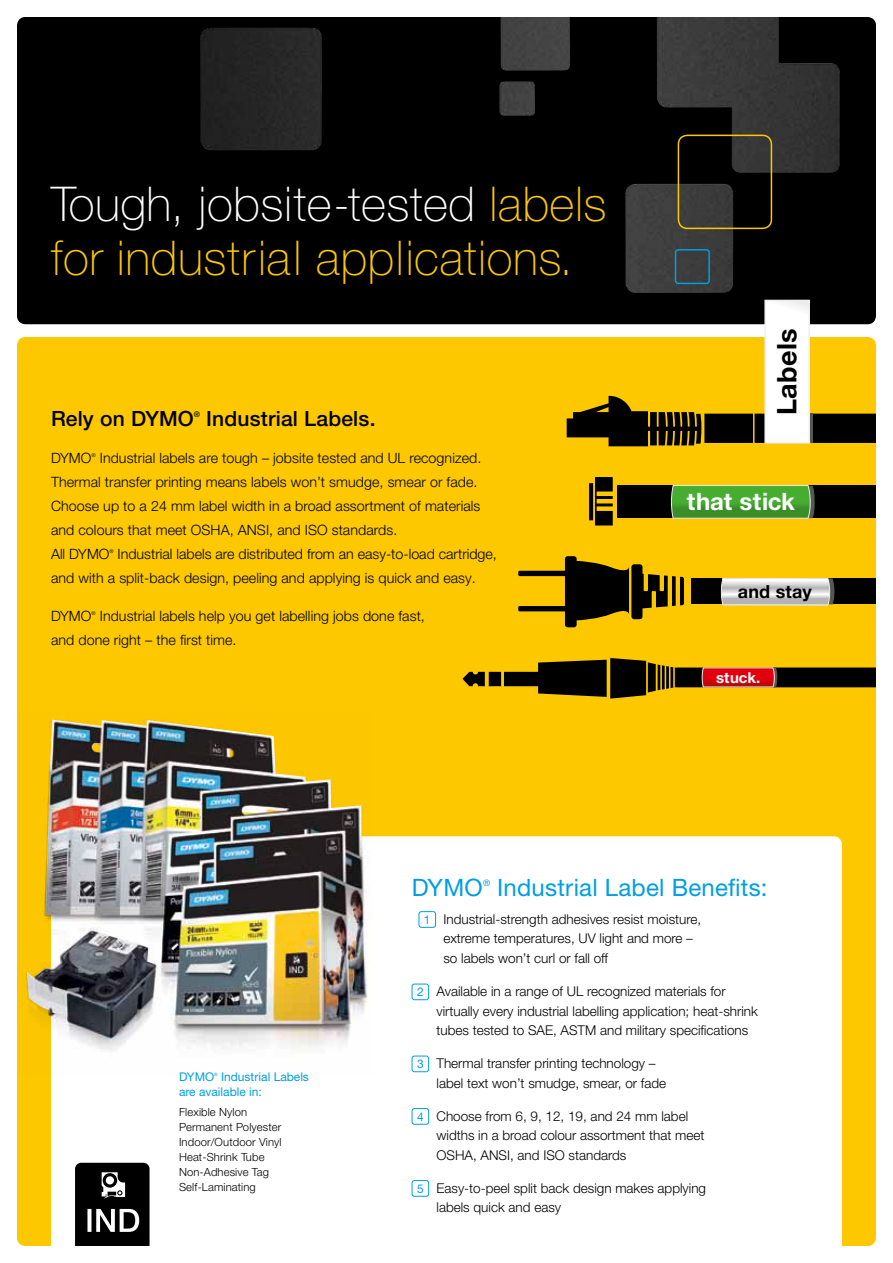
<style>
.page{position:relative;width:893px;height:1263px;background:#fff}
.page>*{position:absolute;margin:0;border:0;box-sizing:border-box;transform-origin:0 0}
.t1{font:100 48px/54px "Helvetica Neue LT Pro";letter-spacing:.01em;color:#fdc800}
.t2{font:700 27px "Helvetica Neue LT Pro";letter-spacing:.01em;color:#000}
.t3{font:24px "Helvetica Neue LT Pro";letter-spacing:.01em;color:#009ee3}
.t4{font:700 24px "Helvetica Neue LT Pro";color:#fff}
.t5{font:500 21px "Helvetica Neue LT Pro";letter-spacing:.01em;color:#000}
.t6{font:700 18px "Helvetica Neue LT Pro";letter-spacing:.01em;color:#000}
.t7{font:700 15px "Helvetica Neue LT Pro";color:#fff}
.t8{font:300 14.25px/24px "Helvetica Neue LT Pro";letter-spacing:.005em;color:#000}
.t9{font:300 13.5px/19.5px "Helvetica Neue LT Pro";color:#000}
.t10{font:12px/15px "Helvetica Neue LT Pro";color:#009ee3}
.t11{font:300 11.25px/15px "Helvetica Neue LT Pro";letter-spacing:.01em;color:#000}
.t12{font:8.85px "Helvetica Neue LT Pro";color:#009ee3}
.t13{font:500 7.8px "Helvetica Neue LT Pro";color:#000}
.t14{font:300 5.25px "Helvetica Neue LT Pro";color:#000}
.t15{font:4.5px "Helvetica Neue LT Pro";color:#009ee3}
.s1{color:#fff}
.s2{font-weight:400;font-size:12px;color:#009ee3}
</style>
<div class="page">
<div style="left:17px;top:337px;width:859px;height:909px;background:#fdc800;border-radius:9px"></div>
<div style="left:17px;top:17px;width:859px;height:307px;background:#000;border-radius:9px"></div>
<img style="left:200px;top:17px;width:640px;height:276px">
<div style="left:51px;top:836px;width:791px;height:427px;background:#fff;border-radius:9px"></div>
<svg style="left:75px;top:1163px;width:75px;height:83px;background:#272727"></svg>
<div style="left:675px;top:249px;width:35px;height:35px;border:2px solid #009ee3;border-radius:3px"></div>
<div style="left:678px;top:135px;width:94px;height:94px;border:2px solid #fdc800;border-radius:9px"></div>
<svg style="left:589px;top:477px;width:24px;height:48px"></svg>
<div style="left:617px;top:486px;width:259px;height:32px;background:#000"></div>
<svg style="left:671px;top:485px;width:144px;height:34px;background:#4ea23a"></svg>
<svg style="left:518px;top:556px;width:166px;height:71px"></svg>
<div style="left:691px;top:578px;width:185px;height:26px;background:#000"></div>
<svg style="left:720px;top:578px;width:115px;height:28px;background:#cdccc8"></svg>
<svg style="left:462px;top:658px;width:414px;height:41px"></svg>
<div style="left:765px;top:300px;width:44px;height:143px;background:#fff"></div>
<div style="left:764px;top:300px;width:46px;height:144px;border:1px solid #ececec"></div>
<svg style="left:567px;top:396px;width:309px;height:50px"></svg>
<img style="left:25px;top:719px;width:348px;height:332px">
<img style="left:27px;top:720px;width:339px;height:317px">
<div style="left:419px;top:911px;width:17px;height:17px;border:1px solid #009ee3;border-radius:2px"></div>
<div style="left:412px;top:984px;width:17px;height:16px;border:1px solid #009ee3;border-radius:2px"></div>
<div style="left:412px;top:1056px;width:17px;height:16px;border:1px solid #009ee3;border-radius:2px"></div>
<div style="left:412px;top:1108px;width:17px;height:16px;border:1px solid #009ee3;border-radius:2px"></div>
<div style="left:412px;top:1180px;width:17px;height:16px;border:1px solid #009ee3;border-radius:2px"></div>
<h1 class="t1" style="left:51px;top:177px;width:557px"><span class="s1">Tough, jobsite-tested</span> labels for industrial applications.</h1>
<h3 class="t5" style="left:51px;top:405px;width:144px">Rely on DYMO</h3>
<p class="t13" style="left:194px;top:410px;width:8px">®</p>
<h3 class="t5" style="left:206px;top:405px;width:171px">Industrial Labels.</h3>
<p class="t8" style="left:51px;top:446px;width:42px">DYMO</p>
<p class="t14" style="left:91px;top:452px;width:6px">®</p>
<p class="t8" style="left:51px;top:446px;width:432px;text-indent:49px">Industrial labels are tough – jobsite tested and UL recognized.<br>Thermal transfer printing means labels won’t smudge, smear or fade.<br>Choose up to a 24 mm label width in a broad assortment of materials and colours that meet OSHA, ANSI, and ISO standards.<br>All DYMO</p>
<p class="t8" style="left:51px;top:542px;width:447px;text-indent:67px">Industrial labels are distributed from an easy-to-load cartridge, and with a split-back design, peeling and applying is quick and easy.</p>
<p class="t8" style="left:51px;top:603px;width:42px">DYMO</p>
<p class="t14" style="left:91px;top:610px;width:6px">®</p>
<p class="t14" style="left:109px;top:548px;width:6px">®</p>
<p class="t8" style="left:51px;top:603px;width:375px;text-indent:49px">Industrial labels help you get labelling jobs done fast, and done right – the first time.</p>
<h2 class="t2" style="left:770px;top:415px;width:88px;rotate:-90deg">Labels</h2>
<h3 class="t4" style="left:687px;top:487px;width:110px">that stick</h3>
<h3 class="t6" style="left:738px;top:580px;width:75px">and stay</h3>
<p class="t7" style="left:716px;top:668px;width:46px">stuck.</p>
<p class="t10" style="left:179px;top:1069px;width:37px">DYMO</p>
<p class="t15" style="left:214px;top:1072px;width:5px">®</p>
<p class="t10" style="left:179px;top:1069px;width:131px;text-indent:42px">Industrial Labels are available in:</p>
<p class="t11" style="left:179px;top:1105px;width:104px">Flexible Nylon<br>Permanent Polyester<br>Indoor/Outdoor Vinyl<br>Heat-Shrink Tube<br>Non-Adhesive Tag<br>Self-Laminating</p>
<h3 class="t3" style="left:412px;top:873px;width:73px">DYMO</h3>
<p class="t12" style="left:483px;top:878px;width:9px">®</p>
<h3 class="t3" style="left:497px;top:873px;width:272px">Industrial Label Benefits:</h3>
<p class="t9" style="left:443px;top:909px;width:259px;text-indent:-20px"><span class="s2">1</span> Industrial-strength adhesives resist moisture, extreme temperatures, UV light and more – so labels won’t curl or fall off</p>
<p class="t9" style="left:437px;top:981px;width:323px;text-indent:-20px"><span class="s2">2</span> Available in a range of UL recognized materials for virtually every industrial labelling application; heat-shrink tubes tested to SAE, ASTM and military specifications</p>
<p class="t9" style="left:437px;top:1053px;width:231px;text-indent:-20px"><span class="s2">3</span> Thermal transfer printing technology – label text won’t smudge, smear, or fade</p>
<p class="t9" style="left:437px;top:1106px;width:269px;text-indent:-20px"><span class="s2">4</span> Choose from 6, 9, 12, 19, and 24 mm label widths in a broad colour assortment that meet<br>OSHA, ANSI, and ISO standards</p>
<p class="t9" style="left:437px;top:1178px;width:271px;text-indent:-20px"><span class="s2">5</span> Easy-to-peel split back design makes applying labels quick and easy</p>
</div>
